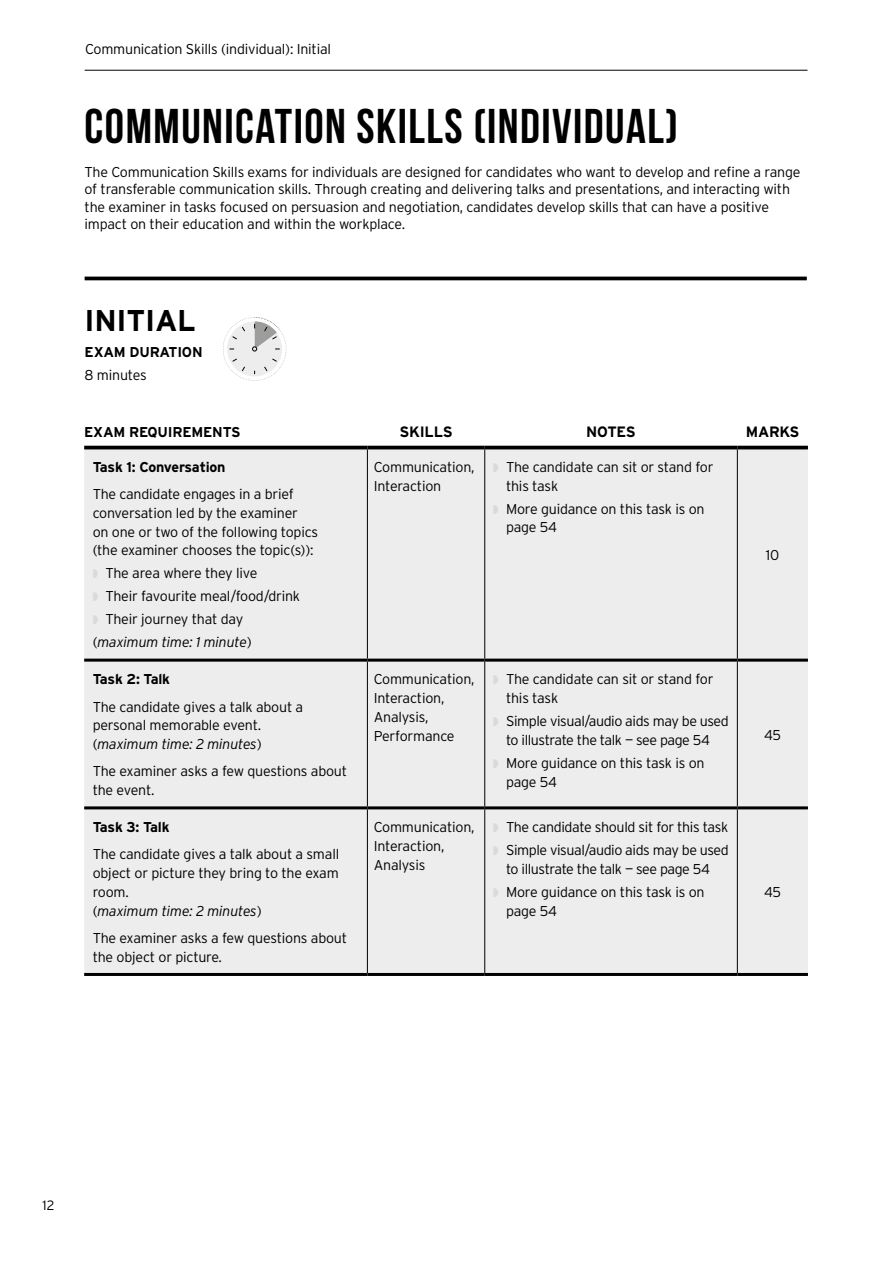
<style>
.page{position:relative;width:893px;height:1263px;background:#fff}
.page>*{position:absolute;margin:0;border:0;box-sizing:border-box;transform-origin:0 0}
.t1{font:700 48.75px "Bebas Neue";letter-spacing:.03em;color:#000}
.t2{font:700 30px "Interstate";letter-spacing:-.01em;color:#000}
.t3{font:700 15px "Interstate";letter-spacing:-.015em;color:#000}
.t4{font:300 14.25px/18.8px "Interstate";letter-spacing:-.015em;color:#000}
.t5{font:700 14.25px "Interstate";letter-spacing:-.015em;color:#000}
.t6{font:300 13.5px "Interstate";color:#000}
.s1{color:#dadada}
.s2{font-style:italic}
</style>
<div class="page">
<hr style="left:85px;top:70px;width:722px;height:1px;background:#000">
<div style="left:84px;top:449px;width:724px;height:524px;background:#ededed"></div>
<hr style="left:367px;top:449px;width:1px;height:210px;background:#000">
<hr style="left:367px;top:662px;width:1px;height:144px;background:#000">
<hr style="left:367px;top:809px;width:1px;height:164px;background:#000">
<hr style="left:367px;top:446px;width:118px;height:3px;background:#000">
<hr style="left:485px;top:446px;width:252px;height:3px;background:#000">
<hr style="left:737px;top:446px;width:71px;height:3px;background:#000">
<hr style="left:84px;top:446px;width:283px;height:3px;background:#000">
<hr style="left:484px;top:449px;width:1px;height:210px;background:#000">
<hr style="left:737px;top:449px;width:1px;height:210px;background:#000">
<hr style="left:484px;top:662px;width:1px;height:144px;background:#000">
<hr style="left:737px;top:662px;width:1px;height:144px;background:#000">
<hr style="left:484px;top:809px;width:1px;height:164px;background:#000">
<hr style="left:737px;top:809px;width:1px;height:164px;background:#000">
<hr style="left:84px;top:659px;width:283px;height:3px;background:#000">
<hr style="left:367px;top:659px;width:118px;height:3px;background:#000">
<hr style="left:485px;top:659px;width:252px;height:3px;background:#000">
<hr style="left:737px;top:659px;width:71px;height:3px;background:#000">
<hr style="left:84px;top:806px;width:283px;height:3px;background:#000">
<hr style="left:367px;top:806px;width:118px;height:3px;background:#000">
<hr style="left:485px;top:806px;width:252px;height:3px;background:#000">
<hr style="left:737px;top:806px;width:71px;height:3px;background:#000">
<hr style="left:84px;top:973px;width:283px;height:3px;background:#000">
<hr style="left:367px;top:973px;width:118px;height:3px;background:#000">
<hr style="left:485px;top:973px;width:252px;height:3px;background:#000">
<hr style="left:737px;top:973px;width:71px;height:3px;background:#000">
<hr style="left:85px;top:277px;width:722px;height:3px;background:#000">
<svg style="left:223px;top:317px;width:64px;height:64px"></svg>
<p class="t4" style="left:85px;top:40px;width:248px">Communication Skills (individual): Initial</p>
<h1 class="t1" style="left:85px;top:99px;width:595px">COMMUNICATION SKILLS (INDIVIDUAL)</h1>
<p class="t4" style="left:85px;top:163px;width:717px;line-height:17.2px">The Communication Skills exams for individuals are designed for candidates who want to develop and refine a range of transferable communication skills. Through creating and delivering talks and presentations, and interacting with the examiner in tasks focused on persuasion and negotiation, candidates develop skills that can have a positive impact on their education and within the workplace.</p>
<h2 class="t2" style="left:85px;top:303px;width:113px">INITIAL</h2>
<p class="t5" style="left:85px;top:344px;width:120px">EXAM DURATION</p>
<p class="t4" style="left:85px;top:365px;width:64px">8 minutes</p>
<p class="t5" style="left:84px;top:424px;width:158px">EXAM REQUIREMENTS</p>
<p class="t3" style="left:399px;top:423px;width:55px">SKILLS</p>
<p class="t3" style="left:586px;top:423px;width:51px">NOTES</p>
<p class="t3" style="left:746px;top:423px;width:55px">MARKS</p>
<p class="t5" style="left:93px;top:459px;width:134px">Task 1: Conversation</p>
<p class="t4" style="left:93px;top:485px;width:227px">The candidate engages in a brief conversation led by the examiner<br>on one or two of the following topics (the examiner chooses the topic(s)):</p>
<p class="t4" style="left:93px;top:562px;width:209px;line-height:23px"><span class="s1">◗</span> The area where they live<br><span class="s1">◗</span> Their favourite meal/food/drink <span class="s1">◗</span> Their journey that day (<span class="s2">maximum time: 1 minute</span>)</p>
<p class="t4" style="left:374px;top:457px;width:102px">Communication,<br>Interaction</p>
<p class="t4" style="left:506px;top:457px;width:209px;text-indent:-13px"><span class="s1">◗</span> The candidate can sit or stand for this task</p>
<p class="t4" style="left:506px;top:499px;width:200px;text-indent:-13px"><span class="s1">◗</span> More guidance on this task is on page 54</p>
<p class="t4" style="left:766px;top:545px;width:15px">10</p>
<p class="t5" style="left:93px;top:671px;width:79px">Task 2: Talk</p>
<p class="t4" style="left:93px;top:697px;width:212px">The candidate gives a talk about a personal memorable event. (<span class="s2">maximum time: 2 minutes</span>)</p>
<p class="t4" style="left:93px;top:762px;width:256px">The examiner asks a few questions about the event.</p>
<p class="t5" style="left:93px;top:819px;width:78px">Task 3: Talk</p>
<p class="t4" style="left:93px;top:845px;width:248px">The candidate gives a talk about a small object or picture they bring to the exam room.<br>(<span class="s2">maximum time: 2 minutes</span>)</p>
<p class="t4" style="left:93px;top:928px;width:256px">The examiner asks a few questions about the object or picture.</p>
<p class="t4" style="left:374px;top:670px;width:102px">Communication,<br>Interaction,<br>Analysis,<br>Performance</p>
<p class="t4" style="left:506px;top:670px;width:209px;text-indent:-13px"><span class="s1">◗</span> The candidate can sit or stand for this task</p>
<p class="t4" style="left:493px;top:712px;width:237px;text-align:center"><span class="s1">◗</span> Simple visual/audio aids may be used to illustrate the talk — see page 54</p>
<p class="t4" style="left:506px;top:753px;width:200px;text-indent:-13px"><span class="s1">◗</span> More guidance on this task is on page 54</p>
<p class="t4" style="left:374px;top:818px;width:102px">Communication,<br>Interaction,<br>Analysis</p>
<p class="t4" style="left:493px;top:815px;width:237px;line-height:23px"><span class="s1">◗</span> The candidate should sit for this task <span class="s1">◗</span> Simple visual/audio aids may be used</p>
<p class="t4" style="left:493px;top:857px;width:218px;line-height:23px;text-indent:13px">to illustrate the talk — see page 54 <span class="s1">◗</span> More guidance on this task is on</p>
<p class="t4" style="left:506px;top:901px;width:53px">page 54</p>
<p class="t4" style="left:764px;top:725px;width:19px">45</p>
<p class="t4" style="left:764px;top:882px;width:19px">45</p>
<p class="t6" style="left:43px;top:1198px;width:13px">12</p>
</div>
